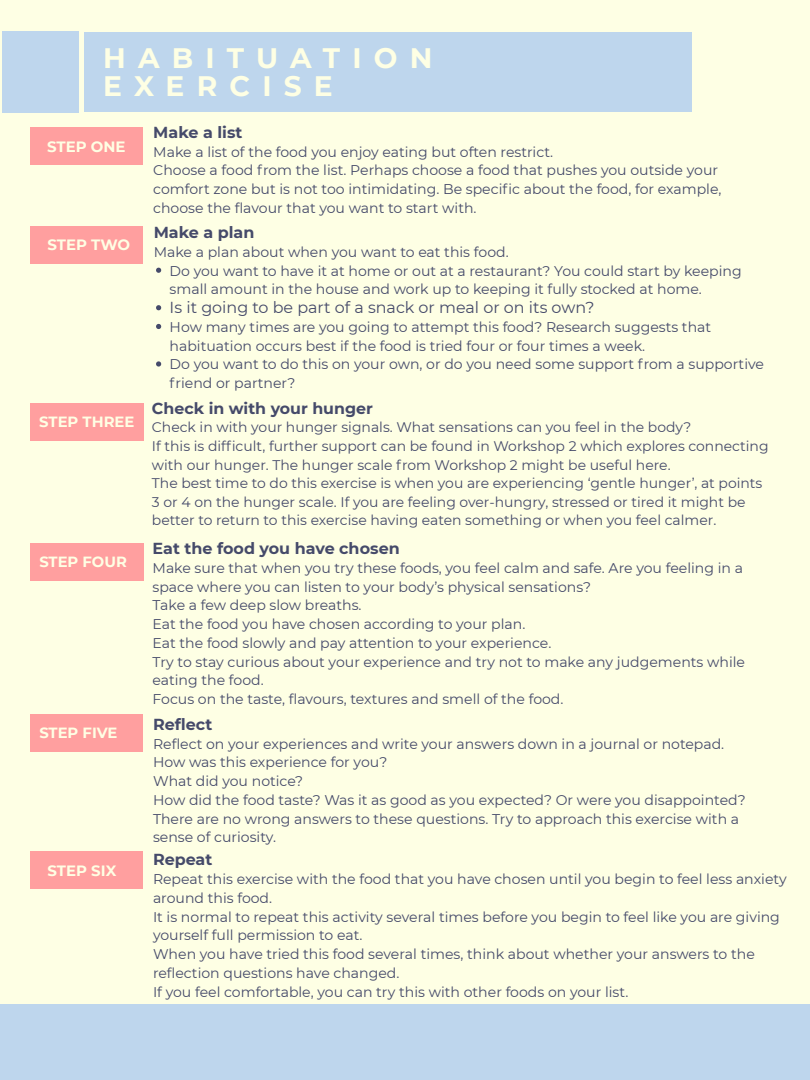
<style>
.page{position:relative;width:810px;height:1080px;background:#feffe4}
.page>*{position:absolute;margin:0;border:0;box-sizing:border-box;transform-origin:0 0}
.t1{font:700 28.12px/28.1px "Montserrat";letter-spacing:.435em;color:#feffe4}
.t2{font:700 15.94px "Montserrat";color:#454a6a}
.t3{font:15.94px "Montserrat";color:#454a6a}
.t4{font:700 15.81px "Montserrat";color:#454a6a}
.t5{font:700 14.94px "Montserrat";color:#feffe4}
.t6{font:700 14.81px "Montserrat";color:#feffe4}
.t7{font:700 14.75px "Montserrat";color:#feffe4}
.t8{font:14.06px/18.8px "Montserrat";color:#454a6a}
.t9{font:13.94px/18.6px "Montserrat";color:#454a6a}
</style>
<div class="page">
<div style="left:0;top:1004px;width:810px;height:76px;background:#bed6ed"></div>
<div style="left:85px;top:32px;width:607px;height:80px;background:#bed6ed"></div>
<div style="left:2px;top:32px;width:77px;height:81px;background:#bed6ed"></div>
<div style="left:30px;top:128px;width:113px;height:37px;background:#ff9f9f"></div>
<div style="left:30px;top:226px;width:113px;height:38px;background:#ff9f9f"></div>
<svg style="left:156px;top:268px;width:5px;height:5px"></svg>
<svg style="left:156px;top:305px;width:5px;height:5px"></svg>
<svg style="left:156px;top:324px;width:5px;height:5px"></svg>
<svg style="left:156px;top:361px;width:5px;height:6px"></svg>
<div style="left:30px;top:404px;width:113px;height:37px;background:#ff9f9f"></div>
<div style="left:30px;top:543px;width:113px;height:38px;background:#ff9f9f"></div>
<div style="left:30px;top:714px;width:113px;height:38px;background:#ff9f9f"></div>
<div style="left:30px;top:851px;width:113px;height:38px;background:#ff9f9f"></div>
<h1 class="t1" style="left:103px;top:44px;width:331px">HABITUATION<br>EXERCISE</h1>
<p class="t5" style="left:47px;top:137px;width:80px">STEP ONE</p>
<p class="t5" style="left:47px;top:236px;width:84px">STEP TWO</p>
<p class="t6" style="left:39px;top:413px;width:97px">STEP THREE</p>
<p class="t7" style="left:39px;top:553px;width:89px">STEP FOUR</p>
<p class="t7" style="left:39px;top:724px;width:80px">STEP FIVE</p>
<p class="t5" style="left:48px;top:861px;width:70px">STEP SIX</p>
<p class="t2" style="left:153px;top:122px;width:91px">Make a list</p>
<p class="t8" style="left:153px;top:142px;width:570px">Make a list of the food you enjoy eating but often restrict.<br>Choose a food from the list. Perhaps choose a food that pushes you outside your comfort zone but is not too intimidating. Be specific about the food, for example, choose the flavour that you want to start with.</p>
<p class="t2" style="left:154px;top:223px;width:102px">Make a plan</p>
<p class="t8" style="left:170px;top:242px;width:574px;text-indent:-16px">Make a plan about when you want to eat this food.<br>Do you want to have it at home or out at a restaurant? You could start by keeping small amount in the house and work up to keeping it fully stocked at home.</p>
<p class="t3" style="left:170px;top:298px;width:426px">Is it going to be part of a snack or meal or on its own?</p>
<p class="t8" style="left:170px;top:317px;width:596px">How many times are you going to attempt this food? Research suggests that habituation occurs best if the food is tried four or four times a week.<br>Do you want to do this on your own, or do you need some support from a supportive friend or partner?</p>
<p class="t4" style="left:152px;top:398px;width:223px">Check in with your hunger</p>
<p class="t9" style="left:152px;top:418px;width:618px">Check in with your hunger signals. What sensations can you feel in the body?<br>If this is difficult, further support can be found in Workshop 2 which explores connecting with our hunger. The hunger scale from Workshop 2 might be useful here.<br>The best time to do this exercise is when you are experiencing ‘gentle hunger’, at points 3 or 4 on the hunger scale. If you are feeling over-hungry, stressed or tired it might be better to return to this exercise having eaten something or when you feel calmer.</p>
<p class="t2" style="left:153px;top:539px;width:249px">Eat the food you have chosen</p>
<p class="t8" style="left:153px;top:558px;width:594px">Make sure that when you try these foods, you feel calm and safe. Are you feeling in a space where you can listen to your body’s physical sensations?<br>Take a few deep slow breaths.<br>Eat the food you have chosen according to your plan.<br>Eat the food slowly and pay attention to your experience.<br>Try to stay curious about your experience and try not to make any judgements while eating the food.<br>Focus on the taste, flavours, textures and smell of the food.</p>
<p class="t2" style="left:153px;top:714px;width:61px">Refl ect</p>
<p class="t8" style="left:153px;top:734px;width:594px">Reflect on your experiences and write your answers down in a journal or notepad.<br>How was this experience for you?<br>What did you notice?<br>How did the food taste? Was it as good as you expected? Or were you disappointed?<br>There are no wrong answers to these questions. Try to approach this exercise with a sense of curiosity.</p>
<p class="t2" style="left:153px;top:850px;width:61px">Repeat</p>
<p class="t8" style="left:153px;top:870px;width:635px">Repeat this exercise with the food that you have chosen until you begin to feel less anxiety around this food.<br>It is normal to repeat this activity several times before you begin to feel like you are giving yourself full permission to eat.<br>When you have tried this food several times, think about whether your answers to the reflection questions have changed.<br>If you feel comfortable, you can try this with other foods on your list.</p>
</div>
